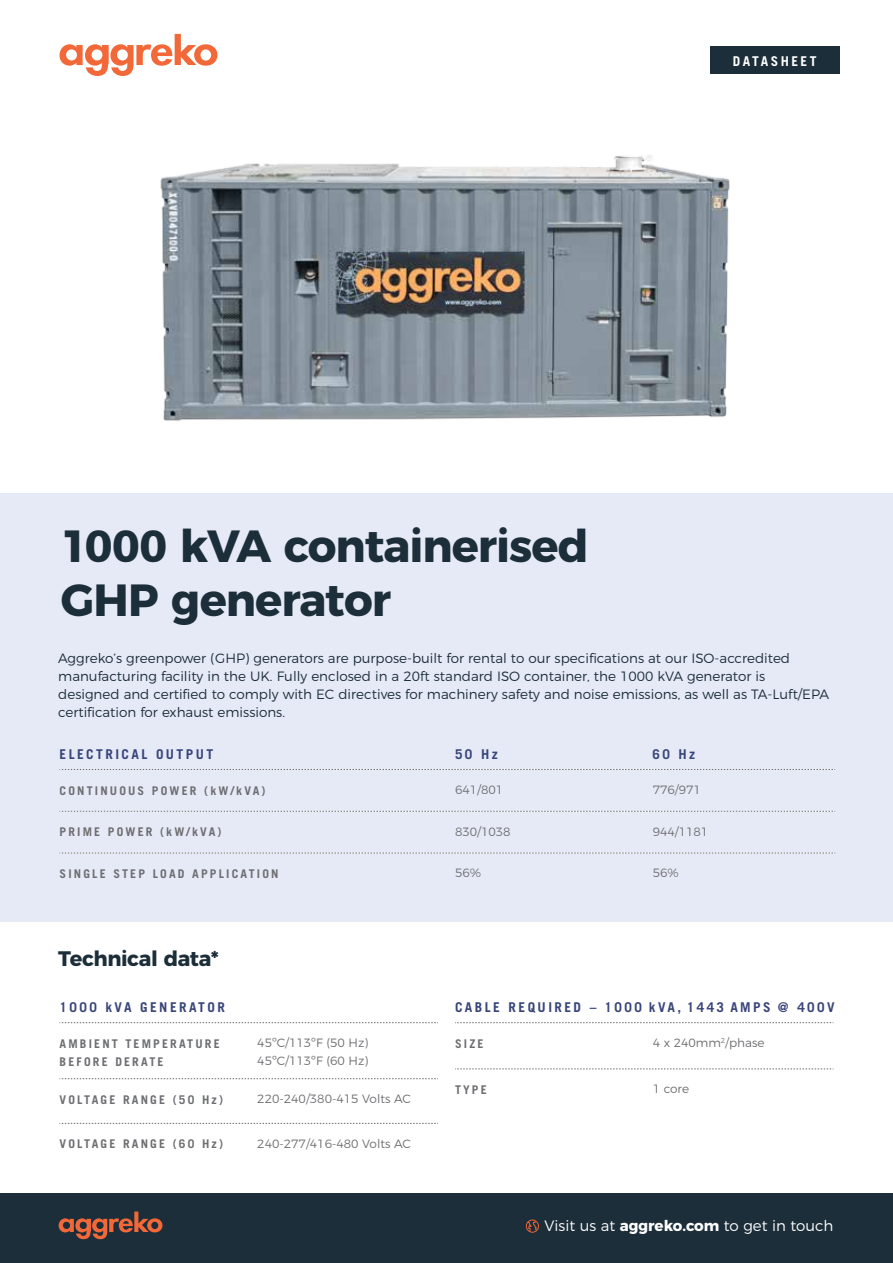
<style>
.page{position:relative;width:893px;height:1263px;background:#fff}
.page>*{position:absolute;margin:0;border:0;box-sizing:border-box;transform-origin:0 0}
.t1{font:700 45px/54px "Montserrat";letter-spacing:-.02em;color:#1c2e39}
.t2{font:700 21px "Montserrat";letter-spacing:-.02em;color:#1c2e39}
.t3{font:300 15px "Montserrat";color:#fff}
.t4{font:300 13.5px/18px "Montserrat";color:#1c2e39}
.t5{font:700 13.5px "Trade Gothic";letter-spacing:.18em;color:#38457a}
.t6{font:700 13.5px "Trade Gothic";letter-spacing:.18em;color:#fff}
.t7{font:700 12px/18px "Trade Gothic";letter-spacing:.18em;color:#6d6e71}
.t8{font:300 12px/18px "Montserrat";color:#6d6e71}
.s1{font-weight:700}
</style>
<div class="page">
<svg style="left:60px;top:34px;width:157px;height:42px"></svg>
<div style="left:0;top:493px;width:893px;height:429px;background:#e6eaf6"></div>
<svg style="left:60px;top:769px;width:775px;height:1px"></svg>
<svg style="left:60px;top:811px;width:775px;height:1px"></svg>
<svg style="left:60px;top:853px;width:775px;height:1px"></svg>
<svg style="left:60px;top:1022px;width:378px;height:1px"></svg>
<svg style="left:60px;top:1078px;width:378px;height:1px"></svg>
<svg style="left:60px;top:1123px;width:378px;height:1px"></svg>
<svg style="left:455px;top:1022px;width:379px;height:1px"></svg>
<svg style="left:455px;top:1069px;width:379px;height:1px"></svg>
<img style="left:160px;top:155px;width:570px;height:266px">
<div style="left:0;top:1194px;width:893px;height:69px;background:#1c2e39"></div>
<svg style="left:59px;top:1211px;width:103px;height:28px"></svg>
<svg style="left:526px;top:1219px;width:13px;height:14px"></svg>
<div style="left:710px;top:47px;width:129px;height:27px;background:#1c2e39"></div>
<p class="t6" style="left:733px;top:52px;width:85px">DATASHEET</p>
<h1 class="t1" style="left:61px;top:516px;width:530px">1000 kVA containerised<br>GHP generator</h1>
<p class="t4" style="left:58px;top:648px;width:772px">Aggreko’s greenpower (GHP) generators are purpose-built for rental to our specifications at our ISO-accredited manufacturing facility in the UK. Fully enclosed in a 20ft standard ISO container, the 1000 kVA generator is designed and certified to comply with EC directives for machinery safety and noise emissions, as well as TA-Luft/EPA certification for exhaust emissions.</p>
<p class="t5" style="left:60px;top:746px;width:155px">ELECTRICAL OUTPUT</p>
<p class="t7" style="left:60px;top:781px;width:208px">CONTINUOUS POWER (kW/kVA)</p>
<p class="t8" style="left:455px;top:779px;width:50px">641/801</p>
<p class="t8" style="left:653px;top:779px;width:50px">776/971</p>
<p class="t7" style="left:60px;top:823px;width:163px">PRIME POWER (kW/kVA)</p>
<p class="t8" style="left:455px;top:821px;width:57px">830/1038</p>
<p class="t8" style="left:653px;top:821px;width:57px">944/1181</p>
<p class="t7" style="left:60px;top:864px;width:221px">SINGLE STEP LOAD APPLICATION</p>
<p class="t8" style="left:455px;top:863px;width:28px">56%</p>
<p class="t8" style="left:653px;top:863px;width:28px">56%</p>
<p class="t5" style="left:455px;top:746px;width:44px">50 Hz</p>
<p class="t5" style="left:652px;top:746px;width:44px">60 Hz</p>
<h2 class="t2" style="left:58px;top:941px;width:162px">Technical data*</h2>
<p class="t5" style="left:60px;top:999px;width:167px">1000 kVA GENERATOR</p>
<p class="t7" style="left:60px;top:1034px;width:162px">AMBIENT TEMPERATURE<br>BEFORE DERATE</p>
<p class="t8" style="left:257px;top:1033px;width:112px">45ºC/113ºF (50 Hz)<br>45ºC/113ºF (60 Hz)</p>
<p class="t7" style="left:60px;top:1090px;width:165px">VOLTAGE RANGE (50 Hz)</p>
<p class="t8" style="left:257px;top:1089px;width:155px">220-240/380-415 Volts AC</p>
<p class="t7" style="left:60px;top:1135px;width:165px">VOLTAGE RANGE (60 Hz)</p>
<p class="t8" style="left:257px;top:1133px;width:155px">240-277/416-480 Volts AC</p>
<p class="t5" style="left:455px;top:999px;width:381px">CABLE REQUIRED – 1000 kVA, 1443 AMPS @ 400V</p>
<p class="t7" style="left:455px;top:1034px;width:30px">SIZE</p>
<p class="t8" style="left:653px;top:1033px;width:113px">4 x 240mm<sup>2</sup>/phase</p>
<p class="t7" style="left:455px;top:1080px;width:33px">TYPE</p>
<p class="t8" style="left:653px;top:1079px;width:38px">1 core</p>
<p class="t3" style="left:545px;top:1214px;width:290px">Visit us at <span class="s1">aggreko.com</span> to get in touch</p>
</div>
